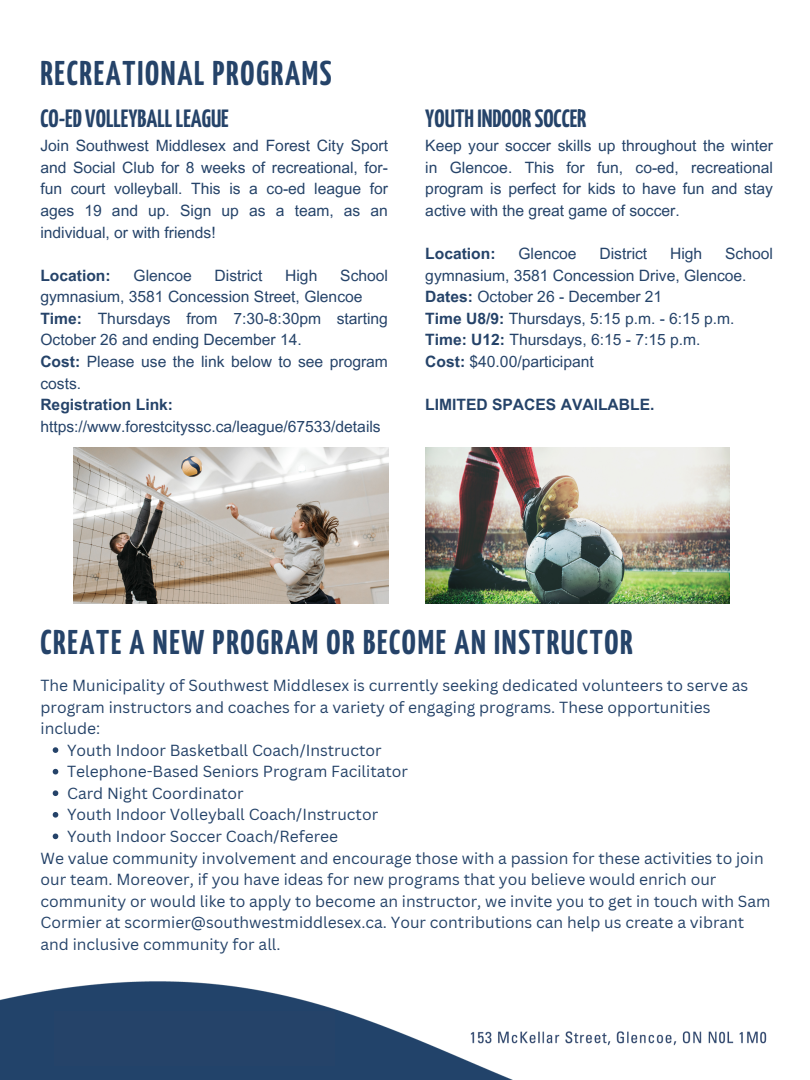
<style>
.page{position:relative;width:810px;height:1080px;background:#fff}
.page>*{position:absolute;margin:0;border:0;box-sizing:border-box;transform-origin:0 0}
.t1{font:700 34.38px "Yanone Kaffeesatz";letter-spacing:.05em;color:#254369}
.t2{font:700 25px "Yanone Kaffeesatz";color:#254369}
.t3{font:15.62px/21.6px "Arial MT Pro";color:#254369}
.t4{font:15.62px/21.6px "Canva Sans";color:#254369}
.t5{font:700 15.62px "Arial MT Pro";color:#254369}
.s1{font-weight:700}
</style>
<div class="page">
<img style="left:73px;top:447px;width:315px;height:157px">
<img style="left:425px;top:447px;width:304px;height:157px">
<svg style="left:53px;top:747px;width:5px;height:6px"></svg>
<svg style="left:53px;top:769px;width:5px;height:5px"></svg>
<svg style="left:53px;top:790px;width:5px;height:6px"></svg>
<svg style="left:53px;top:812px;width:5px;height:6px"></svg>
<svg style="left:53px;top:834px;width:5px;height:5px"></svg>
<img style="left:0;top:981px;width:767px;height:99px">
<div style="left:55px;top:1011px;width:280px;height:54px;background:#254369"></div>
<p class="t1" style="left:40px;top:59px;width:293px">RECREATIONAL PROGRAMS</p>
<p class="t2" style="left:40px;top:109px;width:190px">CO-ED VOLLEYBALLLEAGUE</p>
<p class="t3" style="left:40px;top:137px;width:349px;text-align:justify">Join Southwest Middlesex and Forest City Sport and Social Club for 8 weeks of recreational, for&shy;fun court volleyball. This is a co-ed league for ages 19 and up. Sign up as a team, as an individual, or with friends!</p>
<p class="t5" style="left:40px;top:269px;width:72px">Location:</p>
<p class="t3" style="left:134px;top:266px;width:60px">Glencoe</p>
<p class="t3" style="left:215px;top:266px;width:49px">District</p>
<p class="t3" style="left:285px;top:266px;width:34px">High</p>
<p class="t3" style="left:40px;top:266px;width:349px;text-indent:300px">School gymnasium, 3581 Concession Street, Glencoe</p>
<p class="t3" style="left:40px;top:310px;width:349px"><span class="s1">Time:</span> Thursdays from 7:30-8:30pm starting<br>October 26 and ending December 14.</p>
<p class="t3" style="left:40px;top:353px;width:349px"><span class="s1">Cost:</span> Please use the link below to see program costs.</p>
<p class="t5" style="left:40px;top:399px;width:134px">Registration Link:</p>
<p class="t3" style="left:40px;top:417px;width:342px">https://www.forestcityssc.ca/league/67533/details</p>
<p class="t2" style="left:425px;top:109px;width:163px">YOUTHINDOORSOCCER</p>
<p class="t3" style="left:425px;top:137px;width:349px;text-align:justify">Keep your soccer skills up throughout the winter in Glencoe. This for fun, co-ed, recreational program is perfect for kids to have fun and stay active with the great game of soccer.</p>
<p class="t5" style="left:425px;top:248px;width:72px">Location:</p>
<p class="t3" style="left:519px;top:245px;width:60px">Glencoe</p>
<p class="t3" style="left:600px;top:245px;width:49px">District</p>
<p class="t3" style="left:670px;top:245px;width:34px">High</p>
<p class="t3" style="left:425px;top:245px;width:349px;text-indent:300px">School gymnasium, 3581 Concession Drive, Glencoe.</p>
<p class="t3" style="left:425px;top:288px;width:239px"><span class="s1">Dates:</span> October 26 - December 21</p>
<p class="t3" style="left:425px;top:310px;width:311px"><span class="s1">Time U8/9:</span> Thursdays, 5:15 p.m. - 6:15 p.m.</p>
<p class="t3" style="left:425px;top:331px;width:277px"><span class="s1">Time: U12:</span> Thursdays, 6:15 - 7:15 p.m.</p>
<p class="t3" style="left:425px;top:353px;width:170px"><span class="s1">Cost:</span> $40.00/participant</p>
<p class="t5" style="left:425px;top:399px;width:231px">LIMITED SPACES AVAILABLE.</p>
<p class="t1" style="left:40px;top:629px;width:594px">CREATE A NEW PROGRAM OR BECOME AN INSTRUCTOR</p>
<p class="t4" style="left:41px;top:674px;width:709px">The Municipality of Southwest Middlesex is currently seeking dedicated volunteers to serve as program instructors and coaches for a variety of engaging programs. These opportunities include:</p>
<p class="t4" style="left:67px;top:739px;width:316px">Youth Indoor Basketball Coach/Instructor</p>
<p class="t4" style="left:67px;top:760px;width:342px">Telephone-Based Seniors Program Facilitator</p>
<p class="t4" style="left:67px;top:782px;width:178px">Card Night Coordinator</p>
<p class="t4" style="left:67px;top:804px;width:313px">Youth Indoor Volleyball Coach/Instructor</p>
<p class="t4" style="left:67px;top:825px;width:273px">Youth Indoor Soccer Coach/Referee</p>
<p class="t4" style="left:41px;top:847px;width:732px">We value community involvement and encourage those with a passion for these activities to join our team. Moreover, if you have ideas for new programs that you believe would enrich our community or would like to apply to become an instructor, we invite you to get in touch with Sam Cormier at scormier@southwestmiddlesex.ca. Your contributions can help us create a vibrant and inclusive community for all.</p>
</div>
